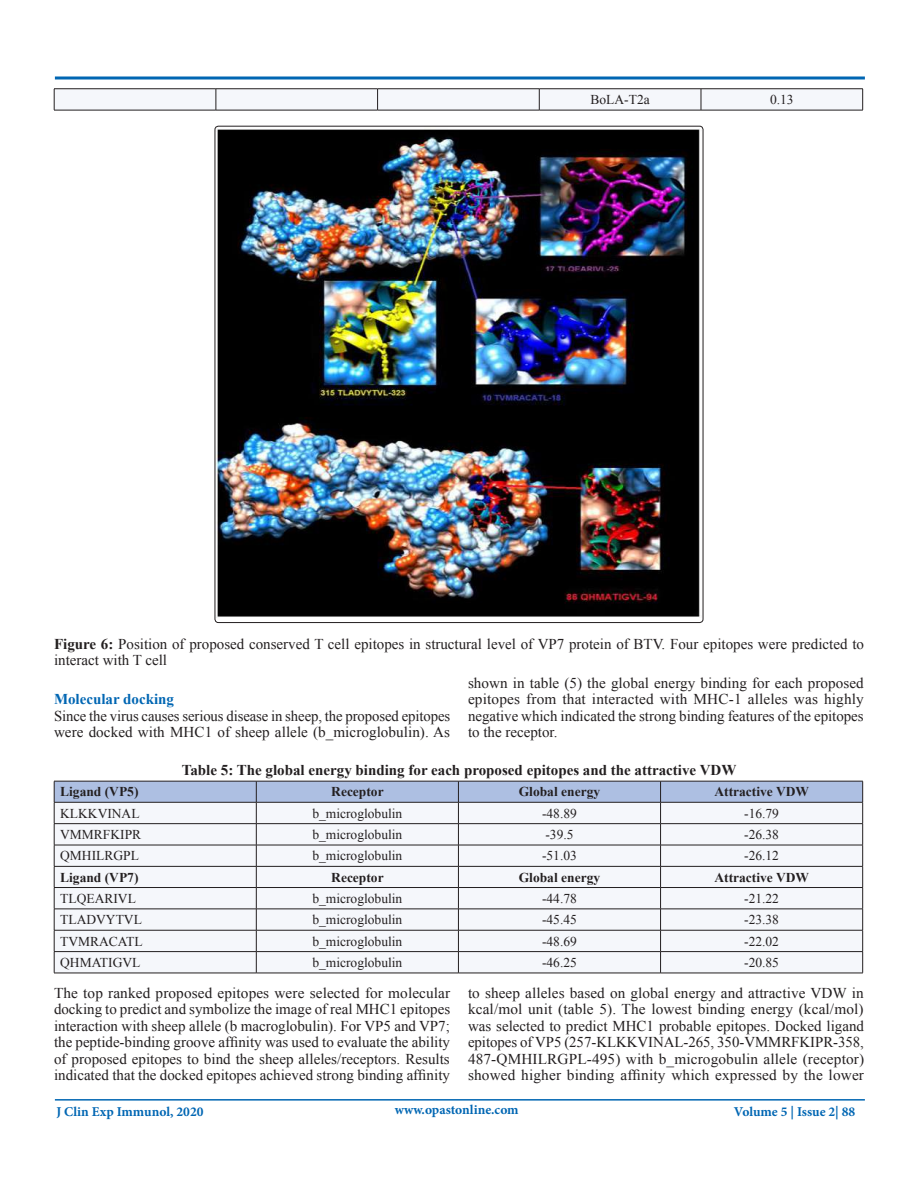
<style>
.page{position:relative;width:918px;height:1188px;background:#fff}
.page>*{position:absolute;margin:0;border:0;box-sizing:border-box;transform-origin:0 0}
.t1{font:15px/16.5px "Times New Roman";color:#231f20;text-align:justify}
.t2{font:700 15px "Times New Roman";color:#231f20}
.t3{font:700 15px "Times New Roman";color:#0166b3}
.t4{font:13.5px "Times New Roman";color:#231f20}
.t5{font:700 13.5px "Times New Roman";color:#231f20}
.t6{font:700 13.5px "Minion Pro";color:#0166b3}
.s1{font-weight:700}
</style>
<div class="page">
<hr style="left:55px;top:1099px;width:810px;height:2px;background:#0166b3">
<svg style="left:54px;top:76px;width:811px;height:4px;background:#408cc5"></svg>
<img style="left:215px;top:126px;width:488px;height:491px">
<hr style="left:54px;top:88px;width:162px;height:1px;background:#231f20">
<hr style="left:216px;top:88px;width:162px;height:1px;background:#231f20">
<hr style="left:378px;top:88px;width:161px;height:1px;background:#231f20">
<hr style="left:539px;top:88px;width:162px;height:1px;background:#231f20">
<hr style="left:701px;top:88px;width:162px;height:1px;background:#231f20">
<svg style="left:54px;top:89px;width:809px;height:21px"></svg>
<hr style="left:54px;top:110px;width:162px;height:1px;background:#231f20">
<hr style="left:216px;top:110px;width:162px;height:1px;background:#231f20">
<hr style="left:378px;top:110px;width:161px;height:1px;background:#231f20">
<hr style="left:539px;top:110px;width:162px;height:1px;background:#231f20">
<hr style="left:701px;top:110px;width:162px;height:1px;background:#231f20">
<svg style="left:54px;top:781px;width:809px;height:192px"></svg>
<hr style="left:54px;top:973px;width:202px;height:1px;background:#231f20">
<hr style="left:256px;top:973px;width:202px;height:1px;background:#231f20">
<hr style="left:458px;top:973px;width:203px;height:1px;background:#231f20">
<hr style="left:661px;top:973px;width:202px;height:1px;background:#231f20">
<p class="t4" style="left:591px;top:91px;width:61px">BoLA-T2a</p>
<p class="t4" style="left:770px;top:91px;width:25px">0.13</p>
<p class="t1" style="left:54px;top:635px;width:812px"><span class="s1">Figure 6:</span> Position of proposed conserved T cell epitopes in structural level of VP7 protein of BTV. Four epitopes were predicted to interact with T cell</p>
<p class="t3" style="left:54px;top:689px;width:122px">Molecular docking</p>
<p class="t1" style="left:54px;top:707px;width:398px">Since the virus causes serious disease in sheep, the proposed epitopes were docked with MHC1 of sheep allele (b_microglobulin). As</p>
<p class="t1" style="left:468px;top:674px;width:397px">shown in table (5) the global energy binding for each proposed epitopes from that interacted with MHC-1 alleles was highly negative which indicated the strong binding features of the epitopes to the receptor.</p>
<p class="t2" style="left:182px;top:760px;width:556px">Table 5: The global energy binding for each proposed epitopes and the attractive VDW</p>
<p class="t5" style="left:60px;top:782px;width:80px">Ligand (VP5)</p>
<p class="t5" style="left:331px;top:782px;width:54px">Receptor</p>
<p class="t5" style="left:519px;top:782px;width:83px">Global energy</p>
<p class="t5" style="left:714px;top:782px;width:96px">Attractive VDW</p>
<p class="t4" style="left:60px;top:804px;width:81px">KLKKVINAL</p>
<p class="t4" style="left:312px;top:804px;width:92px">b_microglobulin</p>
<p class="t4" style="left:542px;top:804px;width:36px">-48.89</p>
<p class="t4" style="left:744px;top:804px;width:36px">-16.79</p>
<p class="t4" style="left:60px;top:825px;width:83px">VMMRFKIPR</p>
<p class="t4" style="left:312px;top:825px;width:92px">b_microglobulin</p>
<p class="t4" style="left:545px;top:825px;width:30px">-39.5</p>
<p class="t4" style="left:744px;top:825px;width:36px">-26.38</p>
<p class="t4" style="left:60px;top:847px;width:80px">QMHILRGPL</p>
<p class="t4" style="left:312px;top:847px;width:92px">b_microglobulin</p>
<p class="t4" style="left:542px;top:847px;width:36px">-51.03</p>
<p class="t4" style="left:744px;top:847px;width:36px">-26.12</p>
<p class="t5" style="left:60px;top:868px;width:80px">Ligand (VP7)</p>
<p class="t5" style="left:331px;top:868px;width:54px">Receptor</p>
<p class="t5" style="left:519px;top:868px;width:83px">Global energy</p>
<p class="t5" style="left:714px;top:868px;width:96px">Attractive VDW</p>
<p class="t4" style="left:60px;top:889px;width:77px">TLQEARIVL</p>
<p class="t4" style="left:312px;top:889px;width:92px">b_microglobulin</p>
<p class="t4" style="left:542px;top:889px;width:36px">-44.78</p>
<p class="t4" style="left:744px;top:889px;width:36px">-21.22</p>
<p class="t4" style="left:60px;top:911px;width:83px">TLADVYTVL</p>
<p class="t4" style="left:312px;top:911px;width:92px">b_microglobulin</p>
<p class="t4" style="left:542px;top:911px;width:36px">-45.45</p>
<p class="t4" style="left:744px;top:911px;width:36px">-23.38</p>
<p class="t4" style="left:60px;top:932px;width:84px">TVMRACATL</p>
<p class="t4" style="left:312px;top:932px;width:92px">b_microglobulin</p>
<p class="t4" style="left:542px;top:932px;width:36px">-48.69</p>
<p class="t4" style="left:744px;top:932px;width:36px">-22.02</p>
<p class="t4" style="left:60px;top:953px;width:82px">QHMATIGVL</p>
<p class="t4" style="left:312px;top:953px;width:92px">b_microglobulin</p>
<p class="t4" style="left:542px;top:953px;width:36px">-46.25</p>
<p class="t4" style="left:744px;top:953px;width:36px">-20.85</p>
<p class="t1" style="left:54px;top:984px;width:398px">The top ranked proposed epitopes were selected for molecular docking to predict and symbolize the image of real MHC1 epitopes interaction with sheep allele (b macroglobulin). For VP5 and VP7; the peptide-binding groove affinity was used to evaluate the ability of proposed epitopes to bind the sheep alleles/receptors. Results indicated that the docked epitopes achieved strong binding affinity</p>
<p class="t1" style="left:468px;top:984px;width:398px">to sheep alleles based on global energy and attractive VDW in kcal/mol unit (table 5). The lowest binding energy (kcal/mol) was selected to predict MHC1 probable epitopes. Docked ligand epitopes of VP5 (257-KLKKVINAL-265, 350-VMMRFKIPR-358, 487-QMHILRGPL-495) with b_microgobulin allele (receptor) showed higher binding affinity which expressed by the lower</p>
<p class="t6" style="left:56px;top:1102px;width:149px">J Clin Exp Immunol, 2020</p>
<p class="t6" style="left:395px;top:1100px;width:126px">www.opastonline.com</p>
<p class="t6" style="left:734px;top:1102px;width:123px">Volume 5 | Issue 2| 88</p>
</div>
